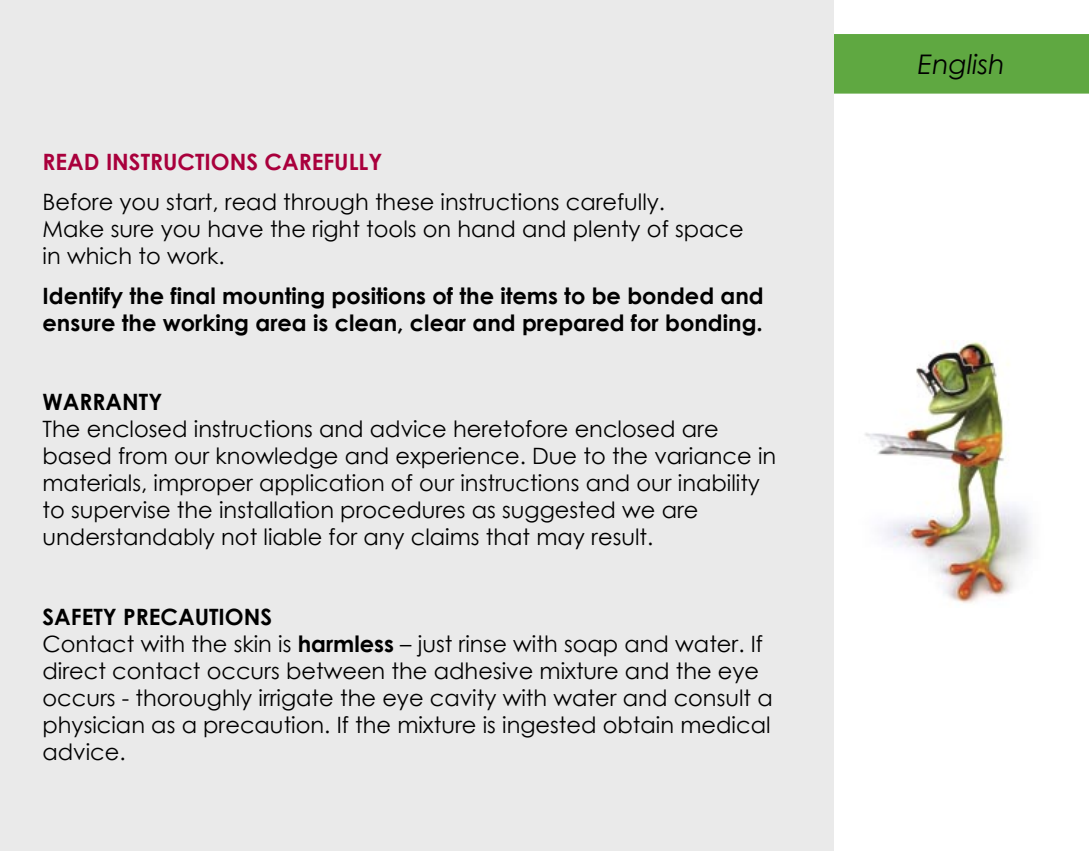
<style>
.page{position:relative;width:1089px;height:851px;background:#fff}
.page>*{position:absolute;margin:0;border:0;box-sizing:border-box;transform-origin:0 0}
.t1{font:italic 27px "Century Gothic";color:#000}
.t2{font:22.5px/27px "Century Gothic";color:#000}
.t3{font:700 22.5px/27px "Century Gothic";color:#000}
.t4{font:700 22.5px "Century Gothic";color:#a9003c}
.s1{font-weight:700}
</style>
<div class="page">
<div style="left:833px;top:34px;width:256px;height:60px;background:#5fa841"></div>
<div style="left:0;top:0;width:833px;height:850px;background:#eaeaea"></div>
<img style="left:865px;top:341px;width:166px;height:263px">
<p class="t4" style="left:43px;top:145px;width:341px">READ INSTRUCTIONS CAREFULLY</p>
<p class="t2" style="left:43px;top:188px;width:702px">Before you start, read through these instructions carefully.<br>Make sure you have the right tools on hand and plenty of space in which to work.</p>
<p class="t3" style="left:43px;top:281px;width:722px">Identify the final mounting positions of the items to be bonded and ensure the working area is clean, clear and prepared for bonding.</p>
<p class="t2" style="left:43px;top:388px;width:735px"><span class="s1">WARRANTY<br></span>The enclosed instructions and advice heretofore enclosed are based from our knowledge and experience. Due to the variance in materials, improper application of our instructions and our inability to supervise the installation procedures as suggested we are understandably not liable for any claims that may result.</p>
<p class="t2" style="left:43px;top:603px;width:732px"><span class="s1">SAFETY PRECAUTIONS<br></span>Contact with the skin is <span class="s1">harmless</span> – just rinse with soap and water. If direct contact occurs between the adhesive mixture and the eye occurs - thoroughly irrigate the eye cavity with water and consult a physician as a precaution. If the mixture is ingested obtain medical advice.</p>
<p class="t1" style="left:918px;top:45px;width:88px">English</p>
</div>
